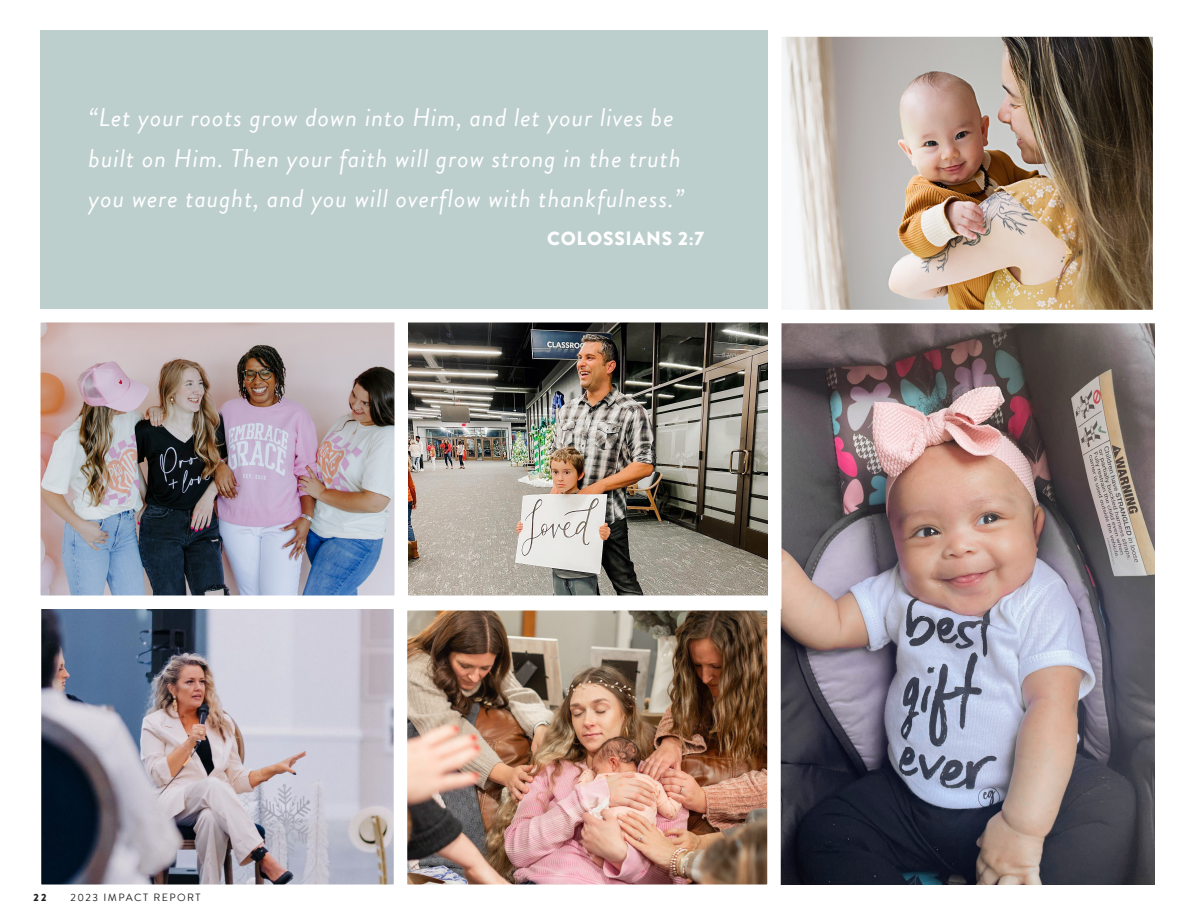
<style>
.page{position:relative;width:1188px;height:918px;background:#fff}
.page>*{position:absolute;margin:0;border:0;box-sizing:border-box;transform-origin:0 0}
.t1{font:italic 25.5px/40.5px "Brandon Grotesque";letter-spacing:.04em;color:#fff}
.t2{font:900 19.2px "Brandon Grotesque";letter-spacing:.04em;color:#fff}
.t3{font:10.5px "Brandon Grotesque";letter-spacing:.14em;color:#231f20}
.t4{font:900 10.5px "Brandon Grotesque";color:#231f20}
</style>
<div class="page">
<img style="left:43px;top:610px;width:351px;height:273px">
<div style="left:28px;top:595px;width:387px;height:303px;border:14px solid #fff"></div>
<img style="left:781px;top:323px;width:373px;height:561px">
<div style="left:40px;top:30px;width:741px;height:287px;background:#bdcfcc"></div>
<img style="left:783px;top:38px;width:368px;height:270px">
<div style="left:768px;top:23px;width:398px;height:300px;border:14px solid #fff"></div>
<img style="left:409px;top:612px;width:357px;height:271px">
<div style="left:394px;top:597px;width:387px;height:301px;border:14px solid #fff"></div>
<img style="left:42px;top:324px;width:352px;height:270px">
<div style="left:27px;top:309px;width:387px;height:300px;border:14px solid #fff"></div>
<img style="left:409px;top:324px;width:358px;height:270px">
<div style="left:394px;top:309px;width:388px;height:300px;border:14px solid #fff"></div>
<p class="t1" style="left:89px;top:98px;width:597px">“Let your roots grow down into Him, and let your lives be built on Him. Then your faith will grow strong in the truth you were taught, and you will overflow with thankfulness.”</p>
<p class="t2" style="left:547px;top:225px;width:159px">COLOSSIANS 2:7</p>
<p class="t4" style="left:34px;top:890px;width:14px">22</p>
<p class="t3" style="left:71px;top:890px;width:132px">2023 IMPACT REPORT</p>
</div>
